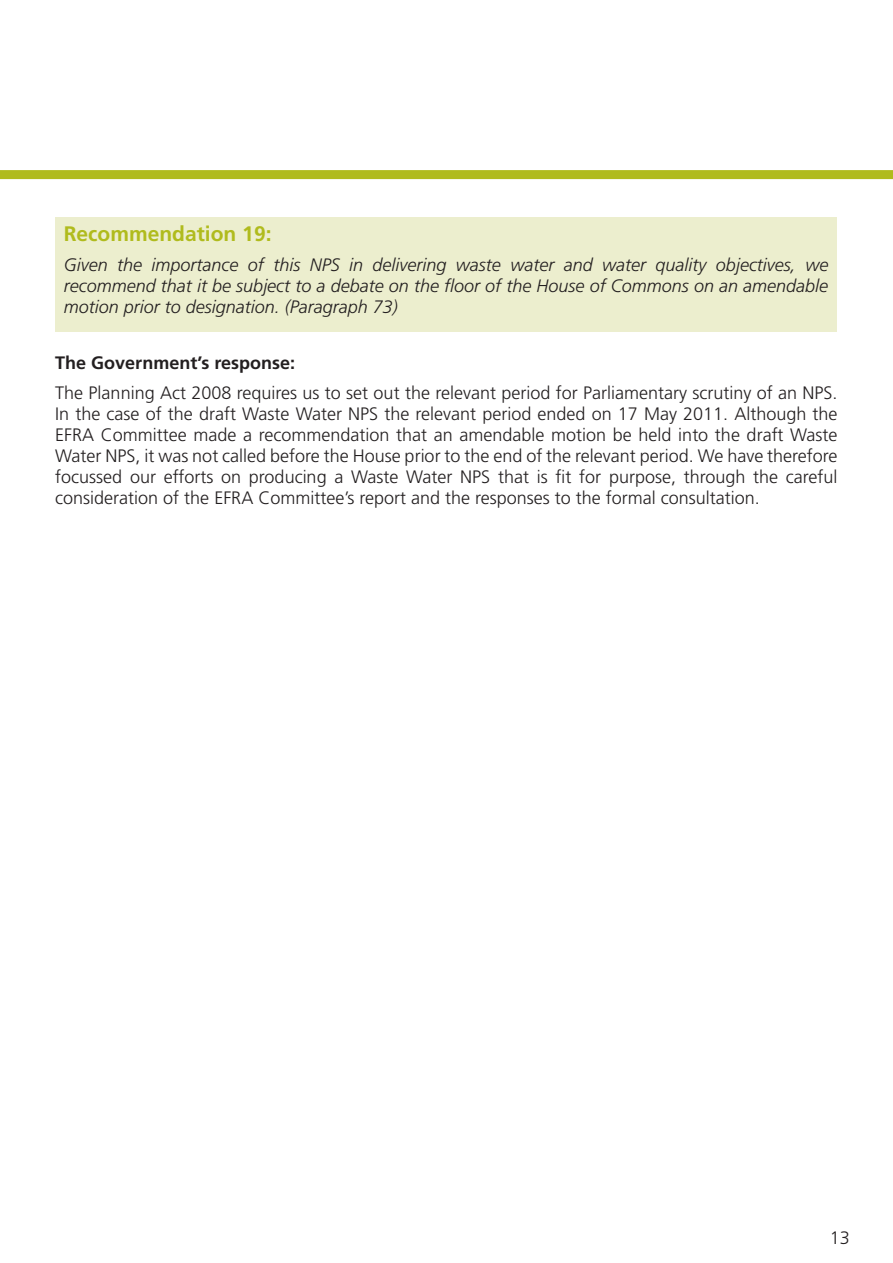
<style>
.page{position:relative;width:893px;height:1263px;background:#fff}
.page>*{position:absolute;margin:0;border:0;box-sizing:border-box;transform-origin:0 0}
.t1{font:700 21px "Frutiger LT";color:#b0bb1d}
.t2{font:300 18px/21px "Frutiger LT";color:#231f20;text-align:justify}
.t3{font:italic 300 18px/21px "Frutiger LT";color:#231f20;text-align:justify}
.t4{font:700 18px "Frutiger LT";color:#231f20}
</style>
<div class="page">
<div style="left:0;top:170px;width:893px;height:9px;background:#b0bb1d"></div>
<div style="left:55px;top:217px;width:782px;height:115px;background:#eceece"></div>
<p class="t1" style="left:64px;top:221px;width:209px">Recommendation 19:</p>
<p class="t3" style="left:64px;top:254px;width:766px">Given the importance of this NPS in delivering waste water and water quality objectives, we recommend that it be subject to a debate on the floor of the House of Commons on an amendable motion prior to designation. (Paragraph 73)</p>
<p class="t4" style="left:55px;top:352px;width:241px">The Government’s response:</p>
<p class="t2" style="left:55px;top:382px;width:784px">The Planning Act 2008 requires us to set out the relevant period for Parliamentary scrutiny of an NPS.<br>In the case of the draft Waste Water NPS the relevant period ended on 17 May 2011. Although the EFRA Committee made a recommendation that an amendable motion be held into the draft Waste Water NPS, it was not called before the House prior to the end of the relevant period. We have therefore focussed our efforts on producing a Waste Water NPS that is fit for purpose, through the careful consideration of the EFRA Committee’s report and the responses to the formal consultation.</p>
<p class="t2" style="left:830px;top:1228px;width:22px">13</p>
</div>
